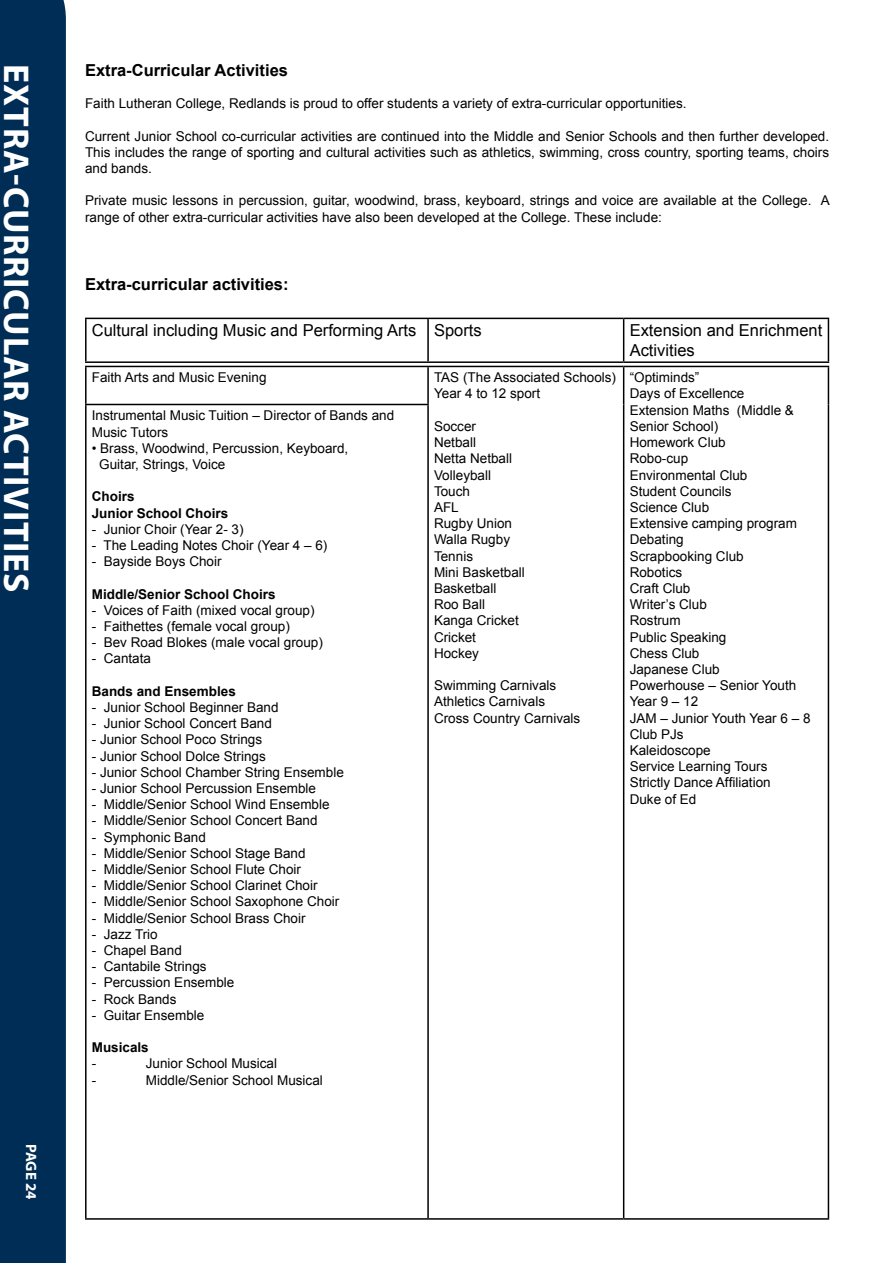
<style>
.page{position:relative;width:893px;height:1263px;background:#fff}
.page>*{position:absolute;margin:0;border:0;box-sizing:border-box;transform-origin:0 0}
.t1{font:700 36px "Myriad Pro";letter-spacing:.02em;color:#fff}
.t2{font:16.5px/19.8px "Arial";color:#000}
.t3{font:700 16.5px "Arial";color:#000}
.t4{font:700 15px "Myriad Pro";letter-spacing:-.015em;color:#fff}
.t5{font:13.5px/16.2px "Arial";color:#000}
.t6{font:700 13.5px/16.2px "Arial";color:#000}
</style>
<div class="page">
<div style="left:0;top:0;width:66px;height:1263px;background:#002d56"></div>
<hr style="left:85px;top:318px;width:343px;height:1px;background:#000">
<hr style="left:85px;top:319px;width:2px;height:42px;background:#000">
<hr style="left:428px;top:318px;width:196px;height:1px;background:#000">
<hr style="left:427px;top:319px;width:2px;height:42px;background:#000">
<hr style="left:624px;top:318px;width:205px;height:1px;background:#000">
<hr style="left:623px;top:319px;width:1px;height:42px;background:#000">
<hr style="left:828px;top:319px;width:1px;height:42px;background:#000">
<hr style="left:85px;top:361px;width:343px;height:2px;background:#000">
<hr style="left:428px;top:361px;width:196px;height:2px;background:#000">
<hr style="left:624px;top:361px;width:205px;height:2px;background:#000">
<hr style="left:85px;top:366px;width:343px;height:1px;background:#000">
<hr style="left:85px;top:367px;width:2px;height:37px;background:#000">
<hr style="left:428px;top:366px;width:196px;height:1px;background:#000">
<hr style="left:427px;top:367px;width:2px;height:37px;background:#000">
<hr style="left:624px;top:366px;width:205px;height:1px;background:#000">
<hr style="left:623px;top:367px;width:1px;height:37px;background:#000">
<hr style="left:828px;top:367px;width:1px;height:37px;background:#000">
<hr style="left:85px;top:404px;width:344px;height:1px;background:#000">
<hr style="left:85px;top:405px;width:2px;height:813px;background:#000">
<hr style="left:427px;top:405px;width:2px;height:813px;background:#000">
<hr style="left:623px;top:404px;width:1px;height:814px;background:#000">
<hr style="left:828px;top:404px;width:1px;height:814px;background:#000">
<hr style="left:85px;top:1218px;width:343px;height:2px;background:#000">
<hr style="left:428px;top:1218px;width:196px;height:2px;background:#000">
<hr style="left:624px;top:1218px;width:205px;height:2px;background:#000">
<h1 class="t1" style="left:40px;top:64px;width:526px;rotate:90deg">extra-curricular activities</h1>
<p class="t4" style="left:41px;top:1144px;width:57px;rotate:90deg">PAGE 24</p>
<p class="t3" style="left:85px;top:59px;width:204px">Extra-Curricular Activities</p>
<p class="t5" style="left:85px;top:95px;width:603px">Faith Lutheran College, Redlands is proud to offer students a variety of extra-curricular opportunities.</p>
<p class="t5" style="left:85px;top:128px;width:746px;text-align:justify">Current Junior School co-curricular activities are continued into the Middle and Senior Schools and then further developed.<br>This includes the range of sporting and cultural activities such as athletics, swimming, cross country, sporting teams, choirs and bands.</p>
<p class="t5" style="left:85px;top:193px;width:746px">Private music lessons in percussion, guitar, woodwind, brass, keyboard, strings and voice are available at the College. A range of other extra-curricular activities have also been developed at the College. These include:</p>
<p class="t3" style="left:85px;top:273px;width:205px">Extra-curricular activities:</p>
<p class="t2" style="left:92px;top:321px;width:391px">Cultural including Music and Performing Arts Sports</p>
<p class="t2" style="left:630px;top:321px;width:194px">Extension and Enrichment<br>Activities</p>
<p class="t5" style="left:92px;top:370px;width:176px">Faith Arts and Music Evening</p>
<p class="t5" style="left:434px;top:370px;width:184px">TAS (The Associated Schools)<br>Year 4 to 12 sport</p>
<p class="t5" style="left:434px;top:418px;width:92px">Soccer<br>Netball<br>Netta Netball<br>Volleyball<br>Touch<br>AFL<br>Rugby Union<br>Walla Rugby<br>Tennis<br>Mini Basketball<br>Basketball<br>Roo Ball<br>Kanga Cricket<br>Cricket<br>Hockey</p>
<p class="t5" style="left:434px;top:677px;width:148px">Swimming Carnivals<br>Athletics Carnivals<br>Cross Country Carnivals</p>
<p class="t5" style="left:92px;top:408px;width:304px">Instrumental Music Tuition – Director of Bands and<br>Music Tutors</p>
<p class="t5" style="left:99px;top:440px;width:251px;text-indent:-8px">• Brass, Woodwind, Percussion, Keyboard,<br>Guitar, Strings, Voice</p>
<p class="t6" style="left:92px;top:489px;width:138px">Choirs<br>Junior School Choirs</p>
<p class="t5" style="left:92px;top:521px;width:153px">- Junior Choir (Year 2- 3)</p>
<p class="t5" style="left:92px;top:537px;width:237px">- The Leading Notes Choir (Year 4 – 6)</p>
<p class="t5" style="left:92px;top:553px;width:131px">- Bayside Boys Choir</p>
<p class="t6" style="left:92px;top:586px;width:185px">Middle/Senior School Choirs</p>
<p class="t5" style="left:92px;top:602px;width:224px">- Voices of Faith (mixed vocal group)</p>
<p class="t5" style="left:92px;top:618px;width:200px">- Faithettes (female vocal group)</p>
<p class="t5" style="left:92px;top:634px;width:233px">- Bev Road Blokes (male vocal group)</p>
<p class="t5" style="left:92px;top:651px;width:61px">- Cantata</p>
<p class="t6" style="left:92px;top:683px;width:146px">Bands and Ensembles</p>
<p class="t5" style="left:92px;top:699px;width:188px">- Junior School Beginner Band</p>
<p class="t5" style="left:92px;top:715px;width:182px">- Junior School Concert Band</p>
<p class="t5" style="left:92px;top:732px;width:172px">- Junior School Poco Strings</p>
<p class="t5" style="left:92px;top:748px;width:176px">- Junior School Dolce Strings</p>
<p class="t5" style="left:92px;top:764px;width:254px">- Junior School Chamber String Ensemble</p>
<p class="t5" style="left:92px;top:780px;width:226px">- Junior School Percussion Ensemble</p>
<p class="t5" style="left:92px;top:796px;width:239px">- Middle/Senior School Wind Ensemble</p>
<p class="t5" style="left:92px;top:813px;width:227px">- Middle/Senior School Concert Band</p>
<p class="t5" style="left:92px;top:829px;width:116px">- Symphonic Band</p>
<p class="t5" style="left:92px;top:845px;width:215px">- Middle/Senior School Stage Band</p>
<p class="t5" style="left:92px;top:861px;width:211px">- Middle/Senior School Flute Choir</p>
<p class="t5" style="left:92px;top:877px;width:227px">- Middle/Senior School Clarinet Choir</p>
<p class="t5" style="left:92px;top:894px;width:249px">- Middle/Senior School Saxophone Choir</p>
<p class="t5" style="left:92px;top:910px;width:215px">- Middle/Senior School Brass Choir</p>
<p class="t5" style="left:92px;top:926px;width:68px">- Jazz Trio</p>
<p class="t5" style="left:92px;top:942px;width:92px">- Chapel Band</p>
<p class="t5" style="left:92px;top:958px;width:116px">- Cantabile Strings</p>
<p class="t5" style="left:92px;top:975px;width:144px">- Percussion Ensemble</p>
<p class="t5" style="left:92px;top:991px;width:86px">- Rock Bands</p>
<p class="t5" style="left:92px;top:1007px;width:114px">- Guitar Ensemble</p>
<p class="t6" style="left:92px;top:1040px;width:59px">Musicals</p>
<p class="t5" style="left:92px;top:1056px;width:6px">-</p>
<p class="t5" style="left:146px;top:1056px;width:133px">Junior School Musical</p>
<p class="t5" style="left:92px;top:1072px;width:6px">-</p>
<p class="t5" style="left:146px;top:1072px;width:179px">Middle/Senior School Musical</p>
<p class="t5" style="left:630px;top:370px;width:182px">“Optiminds”<br>Days of Excellence<br>Extension Maths (Middle &amp;<br>Senior School)<br>Homework Club<br>Robo-cup<br>Environmental Club<br>Student Councils<br>Science Club<br>Extensive camping program<br>Debating<br>Scrapbooking Club<br>Robotics<br>Craft Club<br>Writer’s Club<br>Rostrum<br>Public Speaking<br>Chess Club<br>Japanese Club<br>Powerhouse – Senior Youth<br>Year 9 – 12<br>JAM – Junior Youth Year 6 – 8<br>Club PJs<br>Kaleidoscope<br>Service Learning Tours<br>Strictly Dance Affiliation<br>Duke of Ed</p>
</div>
